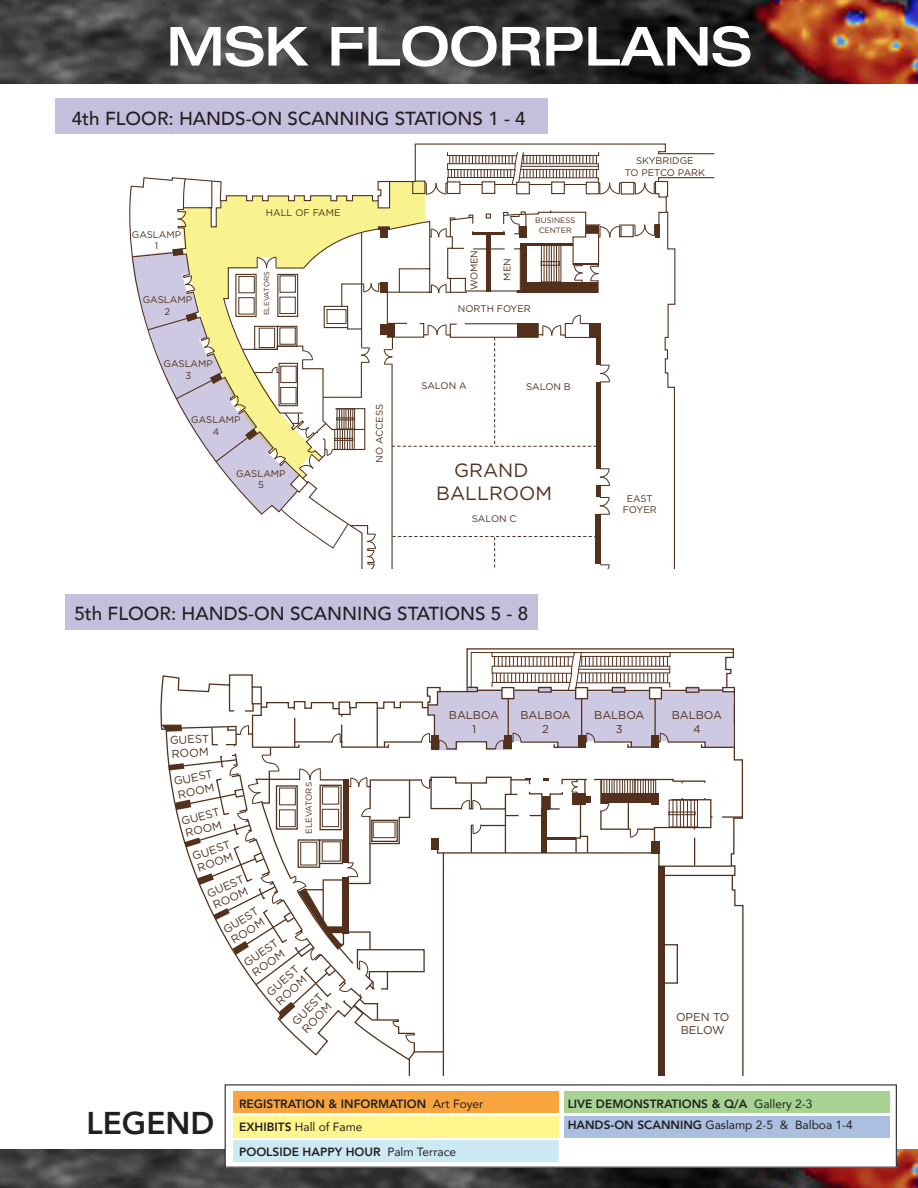
<style>
.page{position:relative;width:918px;height:1188px;background:#fff}
.page>*{position:absolute;margin:0;border:0;box-sizing:border-box;transform-origin:0 0}
.t1{font:500 expanded 54px "Helvetica Neue LT Std";color:#fff}
.t2{font:800 31.5px "Avenir";color:#231f20}
.t3{font:19.2px/23px "Gotham";color:#52301b;text-align:center}
.t4{font:500 18.9px "Avenir";color:#231f20}
.t5{font:800 12px "Avenir";color:#231f20}
.t6{font:12px "Avenir";color:#231f20}
.t7{font:11.25px/13.5px "Gotham";color:#52301b}
.t8{font:9.6px/11.6px "Gotham";color:#52301b;text-align:center}
.t9{font:8.55px "Gotham";color:#52301b}
.t10{font:7.8px/9.3px "Gotham";color:#52301b;text-align:center}
.t11{font:7.2px "Gotham";color:#52301b}
.s1{font-weight:400}
.s2{font-weight:800}
</style>
<div class="page">
<svg style="left:129px;top:143px;width:586px;height:372px"></svg>
<svg style="left:131px;top:152px;width:537px;height:416px"></svg>
<svg style="left:466px;top:648px;width:278px;height:427px"></svg>
<hr style="left:722px;top:816px;width:20px;height:2px;background:#52301b">
<svg style="left:160px;top:652px;width:576px;height:423px"></svg>
<div style="left:65px;top:594px;width:472px;height:35px;background:#c5bfdd"></div>
<div style="left:55px;top:98px;width:493px;height:36px;background:#c5bfdd"></div>
<img style="left:0;top:0;width:918px;height:83px">
<img style="left:0;top:1149px;width:918px;height:39px">
<div style="left:225px;top:1085px;width:671px;height:82px;background:#fff"></div>
<div style="left:564px;top:1116px;width:326px;height:21px;background:#abc0e1"></div>
<div style="left:233px;top:1116px;width:325px;height:21px;background:#fff68d"></div>
<div style="left:233px;top:1091px;width:325px;height:22px;background:#f8a53f"></div>
<div style="left:564px;top:1091px;width:326px;height:22px;background:#a6d391"></div>
<div style="left:233px;top:1140px;width:325px;height:21px;background:#cde9f4"></div>
<p class="t1" style="left:167px;top:13px;width:586px">MSK FLOORPLANS</p>
<p class="t4" style="left:72px;top:102px;width:455px">4th FLOOR: HANDS-ON SCANNING STATIONS 1 - 4</p>
<p class="t8" style="left:132px;top:228px;width:51px">GASLAMP<br>1</p>
<p class="t8" style="left:143px;top:294px;width:51px">GASLAMP<br>2</p>
<p class="t8" style="left:266px;top:206px;width:76px">HALL OF FAME</p>
<p class="t11" style="left:262px;top:315px;width:46px;rotate:-90deg">ELEVATORS</p>
<p class="t8" style="left:468px;top:290px;width:41px;rotate:-90deg">WOMEN</p>
<p class="t8" style="left:501px;top:281px;width:24px;rotate:-90deg">MEN</p>
<p class="t10" style="left:535px;top:216px;width:42px">BUSINESS<br>CENTER</p>
<p class="t8" style="left:458px;top:303px;width:74px">NORTH FOYER</p>
<p class="t8" style="left:164px;top:358px;width:51px">GASLAMP<br>3</p>
<p class="t8" style="left:191px;top:414px;width:51px">GASLAMP<br>4</p>
<p class="t8" style="left:236px;top:467px;width:51px">GASLAMP<br>5</p>
<p class="t3" style="left:436px;top:458px;width:117px">GRAND<br>BALLROOM</p>
<p class="t8" style="left:421px;top:380px;width:47px">SALON A</p>
<p class="t8" style="left:526px;top:381px;width:46px">SALON B</p>
<p class="t8" style="left:373px;top:463px;width:60px;rotate:-90deg">NO ACCESS</p>
<p class="t8" style="left:472px;top:513px;width:46px">SALON C</p>
<p class="t4" style="left:74px;top:597px;width:455px">5th FLOOR: HANDS-ON SCANNING STATIONS 5 - 8</p>
<p class="t8" style="left:625px;top:155px;width:82px">SKYBRIDGE<br>TO PETCO PARK</p>
<p class="t8" style="left:623px;top:492px;width:35px">EAST<br>FOYER</p>
<p class="t7" style="left:170px;top:733px;width:41px;rotate:-3deg">GUEST<br>ROOM</p>
<p class="t7" style="left:173px;top:775px;width:41px;rotate:-12deg">GUEST<br>ROOM</p>
<p class="t7" style="left:180px;top:815px;width:41px;line-height:12.8px;rotate:-14deg">GUEST<br>ROOM</p>
<p class="t7" style="left:191px;top:850px;width:41px;line-height:12.8px;rotate:-18deg">GUEST<br>ROOM</p>
<p class="t7" style="left:205px;top:888px;width:41px;line-height:12.8px;rotate:-24deg">GUEST<br>ROOM</p>
<p class="t7" style="left:221px;top:925px;width:41px;line-height:12.8px;rotate:-32deg">GUEST<br>ROOM</p>
<p class="t9" style="left:303px;top:834px;width:53px;rotate:-90deg">ELEVATORS</p>
<p class="t7" style="left:241px;top:959px;width:41px;line-height:12.8px;rotate:-35deg">GUEST<br>ROOM</p>
<p class="t7" style="left:264px;top:989px;width:41px;line-height:12.8px;rotate:-42deg">GUEST<br>ROOM</p>
<p class="t7" style="left:289px;top:1019px;width:41px;line-height:12.8px;rotate:-46deg">GUEST<br>ROOM</p>
<p class="t7" style="left:449px;top:708px;width:52px;text-align:center">BALBOA<br>1</p>
<p class="t7" style="left:520px;top:708px;width:52px;text-align:center">BALBOA<br>2</p>
<p class="t7" style="left:594px;top:708px;width:52px;text-align:center">BALBOA<br>3</p>
<p class="t7" style="left:672px;top:708px;width:52px;text-align:center">BALBOA<br>4</p>
<p class="t7" style="left:676px;top:1010px;width:55px;text-align:center">OPEN TO<br>BELOW</p>
<p class="t2" style="left:86px;top:1098px;width:130px">LEGEND</p>
<p class="t5" style="left:239px;top:1094px;width:246px">REGISTRATION &amp; INFORMATION <span class="s1">Art Foyer</span></p>
<p class="t6" style="left:239px;top:1117px;width:125px"><span class="s2">EXHIBITS</span> Hall of Fame</p>
<p class="t5" style="left:239px;top:1143px;width:219px">POOLSIDE HAPPY HOUR <span class="s1">Palm Terrace</span></p>
<p class="t5" style="left:568px;top:1094px;width:246px">LIVE DEMONSTRATIONS &amp; Q/A <span class="s1">Gallery 2-3</span></p>
<p class="t6" style="left:568px;top:1115px;width:287px"><span class="s2">HANDS-ON SCANNING</span> Gaslamp 2-5 &amp; Balboa 1-4</p>
</div>
